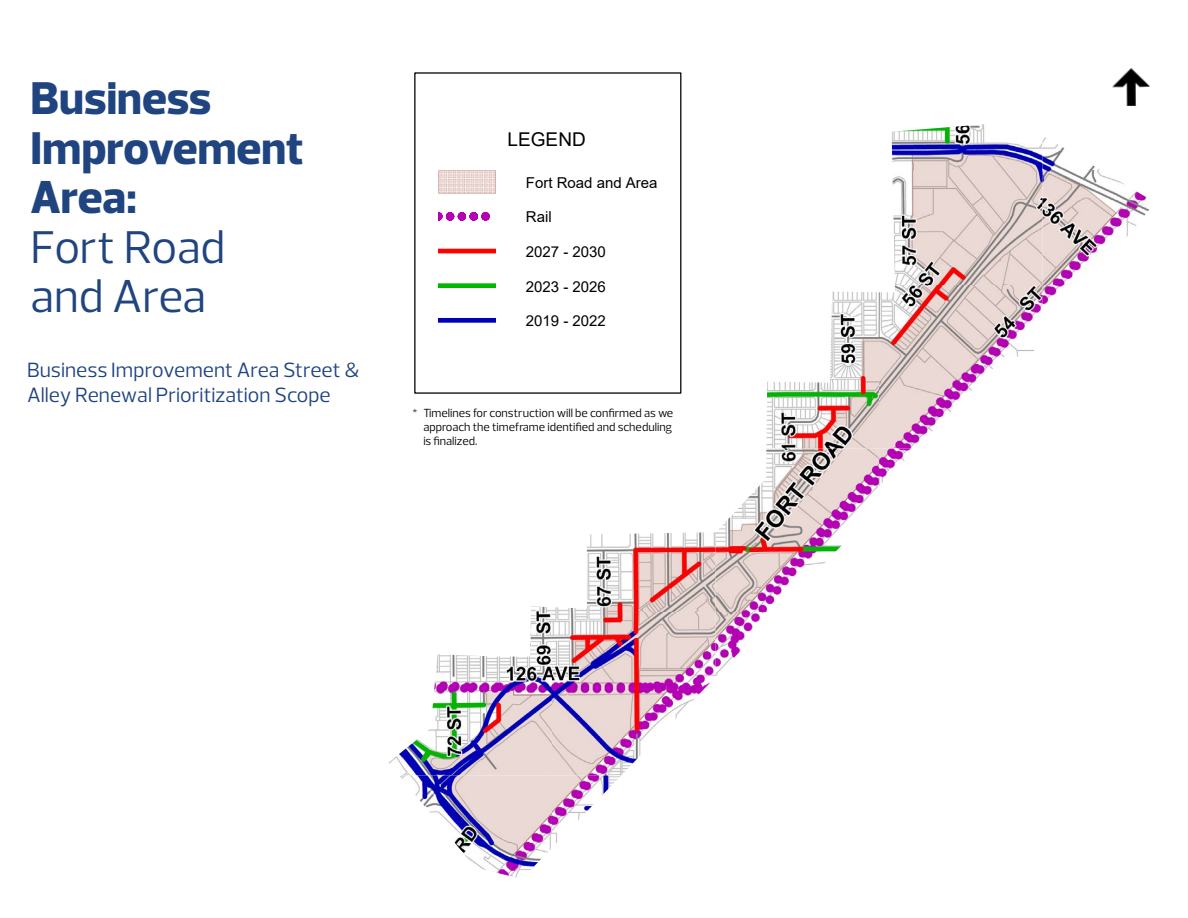
<style>
.page{position:relative;width:1188px;height:918px;background:#fff}
.page>*{position:absolute;margin:0;border:0;box-sizing:border-box;transform-origin:0 0}
.t1{font:800 46.8px/49.3px "Prelo";color:#1f4480}
.t2{font:46.8px/49.3px "Prelo";letter-spacing:-.005em;color:#1f4480}
.t3{font:21px/25.2px "Prelo";color:#1f4480}
.t4{font:19.05px "Arial";color:#000}
.t5{font:18.15px "Arial";color:#000}
.t6{font:15px "Arial";color:#000}
.t7{font:14.4px "Arial";color:#000}
.t8{font:12px/14.4px "Prelo";color:#000;text-align:justify}
</style>
<div class="page">
<img style="left:892px;top:124px;width:150px;height:161px">
<img style="left:1042px;top:137px;width:108px;height:148px">
<img style="left:766px;top:292px;width:113px;height:157px">
<img style="left:879px;top:285px;width:163px;height:164px">
<img style="left:1042px;top:285px;width:22px;height:21px">
<img style="left:531px;top:606px;width:21px;height:6px">
<img style="left:552px;top:532px;width:163px;height:80px">
<img style="left:715px;top:449px;width:164px;height:163px">
<img style="left:879px;top:449px;width:32px;height:37px">
<img style="left:389px;top:612px;width:326px;height:164px">
<img style="left:715px;top:612px;width:49px;height:64px">
<img style="left:400px;top:776px;width:49px;height:47px">
<img style="left:552px;top:776px;width:69px;height:67px">
<img style="left:1112px;top:68px;width:38px;height:37px">
<div style="left:414px;top:72px;width:267px;height:322px;border:1px solid #000"></div>
<img style="left:438px;top:170px;width:58px;height:23px">
<svg style="left:438px;top:212px;width:52px;height:9px"></svg>
<hr style="left:438px;top:249px;width:58px;height:4px;background:#f00">
<div style="left:438px;top:283px;width:58px;height:5px;background:#00b600"></div>
<div style="left:438px;top:318px;width:58px;height:5px;background:#0000b6"></div>
<h1 class="t1" style="left:31px;top:74px;width:275px">Business<br>Improvement<br>Area:</h1>
<h1 class="t2" style="left:31px;top:222px;width:196px">Fort Road and Area</h1>
<h2 class="t3" style="left:27px;top:357px;width:334px">Business Improvement Area Street &amp;<br>Alley Renewal Prioritization Scope</h2>
<h3 class="t4" style="left:508px;top:126px;width:80px">LEGEND</h3>
<p class="t6" style="left:526px;top:172px;width:133px">Fort Road and Area</p>
<p class="t6" style="left:526px;top:207px;width:27px">Rail</p>
<p class="t6" style="left:526px;top:241px;width:82px">2027 - 2030</p>
<p class="t6" style="left:526px;top:276px;width:82px">2023 - 2026</p>
<p class="t6" style="left:526px;top:311px;width:82px">2019 - 2022</p>
<h3 class="t4" style="left:508px;top:165px;width:80px">LEGEND</h3>
<h3 class="t5" style="left:531px;top:239px;width:76px">LEGEND</h3>
<p class="t6" style="left:526px;top:247px;width:27px">Rail</p>
<p class="t6" style="left:526px;top:281px;width:82px">2027 - 2030</p>
<p class="t6" style="left:526px;top:316px;width:82px">2023 - 2026</p>
<p class="t7" style="left:549px;top:316px;width:26px">Rail</p>
<p class="t8" style="left:423px;top:405px;width:251px;text-indent:-11px">* Timelines for construction will be confirmed as we approach the timeframe identified and scheduling is finalized.</p>
<p class="t7" style="left:549px;top:416px;width:78px">2019 - 2022</p>
</div>
